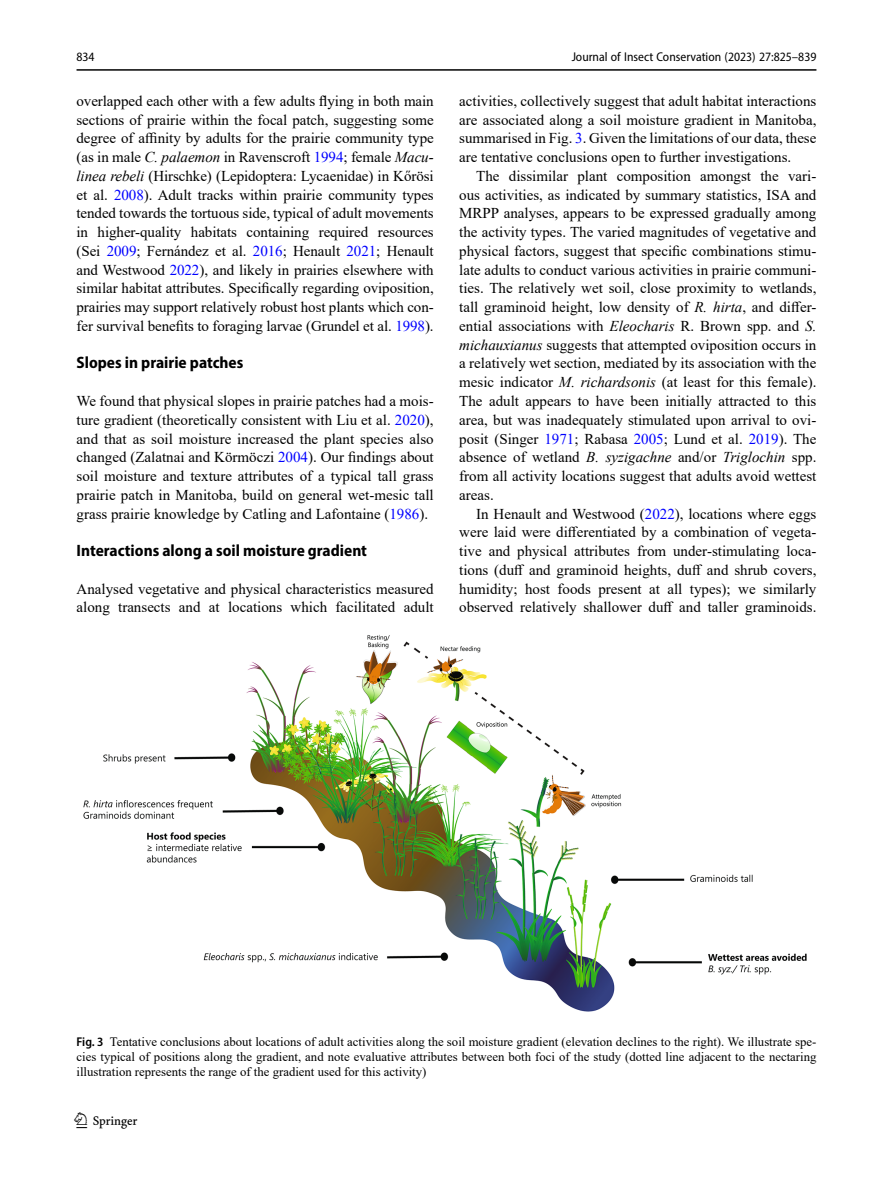
<style>
.page{position:relative;width:893px;height:1187px;background:#fff}
.page>*{position:absolute;margin:0;border:0;box-sizing:border-box;transform-origin:0 0}
.t1{font:22.5px "Springnew";color:#000}
.Head_2{font:700 semi-condensed 16.5px "Myriad Pro";color:#000}
.Body_Text{font:15px/18.8px "Times New Roman";color:#000;text-align:justify}
.Body_Text_Indent{font:15px/18.8px "Times New Roman";color:#000;text-align:justify}
.Figure_Caption{font:12.75px/15px "Times New Roman";color:#000;text-align:justify}
.t2{font:semi-condensed 12.75px "Myriad Pro";color:#000}
.s1{font-style:italic}
.s2{color:#00f}
.s3{font-family:"Myriad Pro";font-weight:600;font-stretch:semi-condensed}
</style>
<div class="page">
<hr style="left:77px;top:69px;width:739px;height:2px;background:#000">
<img style="left:83px;top:634px;width:724px;height:378px">
<p class="t2" style="left:77px;top:49px;width:20px">834</p>
<p class="Body_Text" style="left:77px;top:91px;width:359px">overlapped each other with a few adults flying in both main sections of prairie within the focal patch, suggesting some degree of affinity by adults for the prairie community type (as in male <span class="s1">C. palaemon</span> in Ravenscroft <span class="s2">1994</span>; female <span class="s1">Macu&shy;linea rebeli</span> (Hirschke) (Lepidoptera: Lycaenidae) in Kőrösi et al. <span class="s2">2008</span>). Adult tracks within prairie community types tended towards the tortuous side, typical of adult movements in higher-quality habitats containing required resources (Sei <span class="s2">2009</span>; Fernández et al. <span class="s2">2016</span>; Henault <span class="s2">2021</span>; Henault and Westwood <span class="s2">2022</span>), and likely in prairies elsewhere with similar habitat attributes. Specifically regarding oviposition, prairies may support relatively robust host plants which con&shy;fer survival benefits to foraging larvae (Grundel et al. <span class="s2">1998</span>).</p>
<p class="Head_2" style="left:77px;top:352px;width:168px">Slopes in prairie patches</p>
<p class="Body_Text" style="left:77px;top:391px;width:359px">We found that physical slopes in prairie patches had a mois&shy;ture gradient (theoretically consistent with Liu et al. <span class="s2">2020</span>), and that as soil moisture increased the plant species also changed (Zalatnai and Körmöczi <span class="s2">2004</span>). Our findings about soil moisture and texture attributes of a typical tall grass prairie patch in Manitoba, build on general wet-mesic tall grass prairie knowledge by Catling and Lafontaine (<span class="s2">1986</span>).</p>
<p class="Head_2" style="left:77px;top:540px;width:292px">Interactions along a soil moisture gradient</p>
<p class="Body_Text" style="left:77px;top:578px;width:359px">Analysed vegetative and physical characteristics measured along transects and at locations which facilitated adult</p>
<p class="t2" style="left:572px;top:49px;width:246px">Journal of Insect Conservation (2023) 27:825–839</p>
<p class="Body_Text" style="left:459px;top:91px;width:359px">activities, collectively suggest that adult habitat interactions are associated along a soil moisture gradient in Manitoba, summarised in Fig. <span class="s2">3</span>. Given the limitations of our data, these are tentative conclusions open to further investigations.</p>
<p class="Body_Text_Indent" style="left:459px;top:166px;width:359px;text-indent:17px">The dissimilar plant composition amongst the vari&shy;ous activities, as indicated by summary statistics, ISA and MRPP analyses, appears to be expressed gradually among the activity types. The varied magnitudes of vegetative and physical factors, suggest that specific combinations stimu&shy;late adults to conduct various activities in prairie communi&shy;ties. The relatively wet soil, close proximity to wetlands, tall graminoid height, low density of <span class="s1">R. hirta</span>, and differ&shy;ential associations with <span class="s1">Eleocharis</span> R. Brown spp. and <span class="s1">S. michauxianus</span> suggests that attempted oviposition occurs in a relatively wet section, mediated by its association with the mesic indicator <span class="s1">M. richardsonis</span> (at least for this female).<br>The adult appears to have been initially attracted to this area, but was inadequately stimulated upon arrival to ovi&shy;posit (Singer <span class="s2">1971</span>; Rabasa <span class="s2">2005</span>; Lund et al. <span class="s2">2019</span>). The absence of wetland <span class="s1">B. syzigachne</span> and/or <span class="s1">Triglochin</span> spp. from all activity locations suggest that adults avoid wettest areas.</p>
<p class="Body_Text_Indent" style="left:459px;top:503px;width:359px;text-indent:17px">In Henault and Westwood (<span class="s2">2022</span>), locations where eggs were laid were differentiated by a combination of vegeta&shy;tive and physical attributes from under-stimulating loca&shy;tions (duff and graminoid heights, duff and shrub covers, humidity; host foods present at all types); we similarly observed relatively shallower duff and taller graminoids.</p>
<p class="Figure_Caption" style="left:77px;top:1033px;width:741px"><span class="s3">Fig. 3</span> Tentative conclusions about locations of adult activities along the soil moisture gradient (elevation declines to the right). We illustrate spe&shy;cies typical of positions along the gradient, and note evaluative attributes between both foci of the study (dotted line adjacent to the nectaring illustration represents the range of the gradient used for this activity)</p>
<h1 class="t1" style="left:77px;top:1107px;width:63px">1 3</h1>
</div>
